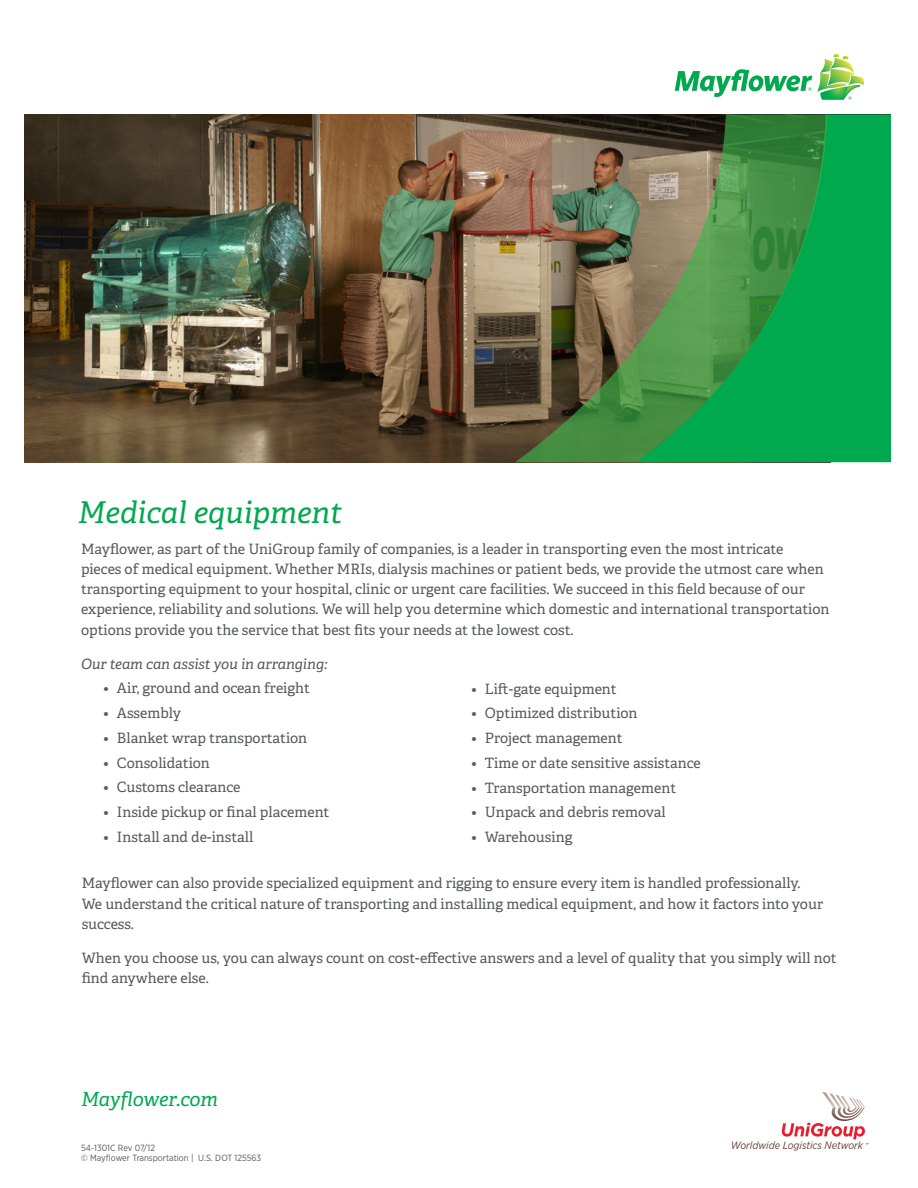
<style>
.page{position:relative;width:918px;height:1188px;background:#fff}
.page>*{position:absolute;margin:0;border:0;box-sizing:border-box;transform-origin:0 0}
.heading{font:italic 30px "Adelle";color:#00a84e}
.t1{font:italic 19.5px "Adelle";color:#00a84e}
.text{font:14.25px/20.2px "Adelle";color:#57585a}
.bullets{font:14.25px "Adelle";color:#57585a}
.services_include{font:italic 14.25px "Adelle";color:#57585a}
.t2{font:italic 10.65px "Gotham Narrow";color:#663f39}
.text-2{font:9px/10.5px "Gotham Narrow";color:#57585a}
</style>
<div class="page">
<svg style="left:675px;top:54px;width:189px;height:46px"></svg>
<svg style="left:782px;top:1092px;width:86px;height:53px"></svg>
<img style="left:25px;top:114px;width:490px;height:348px">
<div style="left:827px;top:114px;width:64px;height:348px;background:#00a84e"></div>
<svg style="left:515px;top:114px;width:312px;height:348px;background:#51834d"></svg>
<p class="heading" style="left:78px;top:493px;width:266px">Medical equipment</p>
<p class="text" style="left:81px;top:539px;width:750px">Mayflower, as part of the UniGroup family of companies, is a leader in transporting even the most intricate<br>pieces of medical equipment. Whether MRIs, dialysis machines or patient beds, we provide the utmost care when transporting equipment to your hospital, clinic or urgent care facilities. We succeed in this field because of our experience, reliability and solutions. We will help you determine which domestic and international transportation options provide you the service that best fits your needs at the lowest cost.</p>
<p class="services_include" style="left:81px;top:655px;width:248px">Our team can assist you in arranging:</p>
<p class="bullets" style="left:104px;top:679px;width:208px">• Air, ground and ocean freight</p>
<p class="bullets" style="left:104px;top:704px;width:79px">• Assembly</p>
<p class="bullets" style="left:104px;top:729px;width:205px">• Blanket wrap transportation</p>
<p class="bullets" style="left:104px;top:754px;width:108px">• Consolidation</p>
<p class="bullets" style="left:104px;top:778px;width:139px">• Customs clearance</p>
<p class="bullets" style="left:104px;top:803px;width:227px">• Inside pickup or final placement</p>
<p class="bullets" style="left:104px;top:828px;width:151px">• Install and de-install</p>
<p class="bullets" style="left:471px;top:680px;width:147px">• Lift-gate equipment</p>
<p class="bullets" style="left:471px;top:705px;width:168px">• Optimized distribution</p>
<p class="bullets" style="left:471px;top:729px;width:153px">• Project management</p>
<p class="bullets" style="left:471px;top:754px;width:231px">• Time or date sensitive assistance</p>
<p class="bullets" style="left:471px;top:779px;width:206px">• Transportation management</p>
<p class="bullets" style="left:471px;top:804px;width:196px">• Unpack and debris removal</p>
<p class="bullets" style="left:471px;top:828px;width:103px">• Warehousing</p>
<p class="text" style="left:82px;top:873px;width:743px">Mayflower can also provide specialized equipment and rigging to ensure every item is handled professionally.<br>We understand the critical nature of transporting and installing medical equipment, and how it factors into your success.</p>
<p class="text" style="left:82px;top:948px;width:757px">When you choose us, you can always count on cost-effective answers and a level of quality that you simply will not find anywhere else.</p>
<h2 class="t1" style="left:81px;top:1087px;width:139px">Mayflower.com</h2>
<p class="text-2" style="left:81px;top:1142px;width:182px">54-1301C Rev 07/12<br>© Mayflower Transportation | U.S. DOT 125563</p>
<p class="t2" style="left:731px;top:1138px;width:134px">Worldwide Logistics Network</p>
</div>
